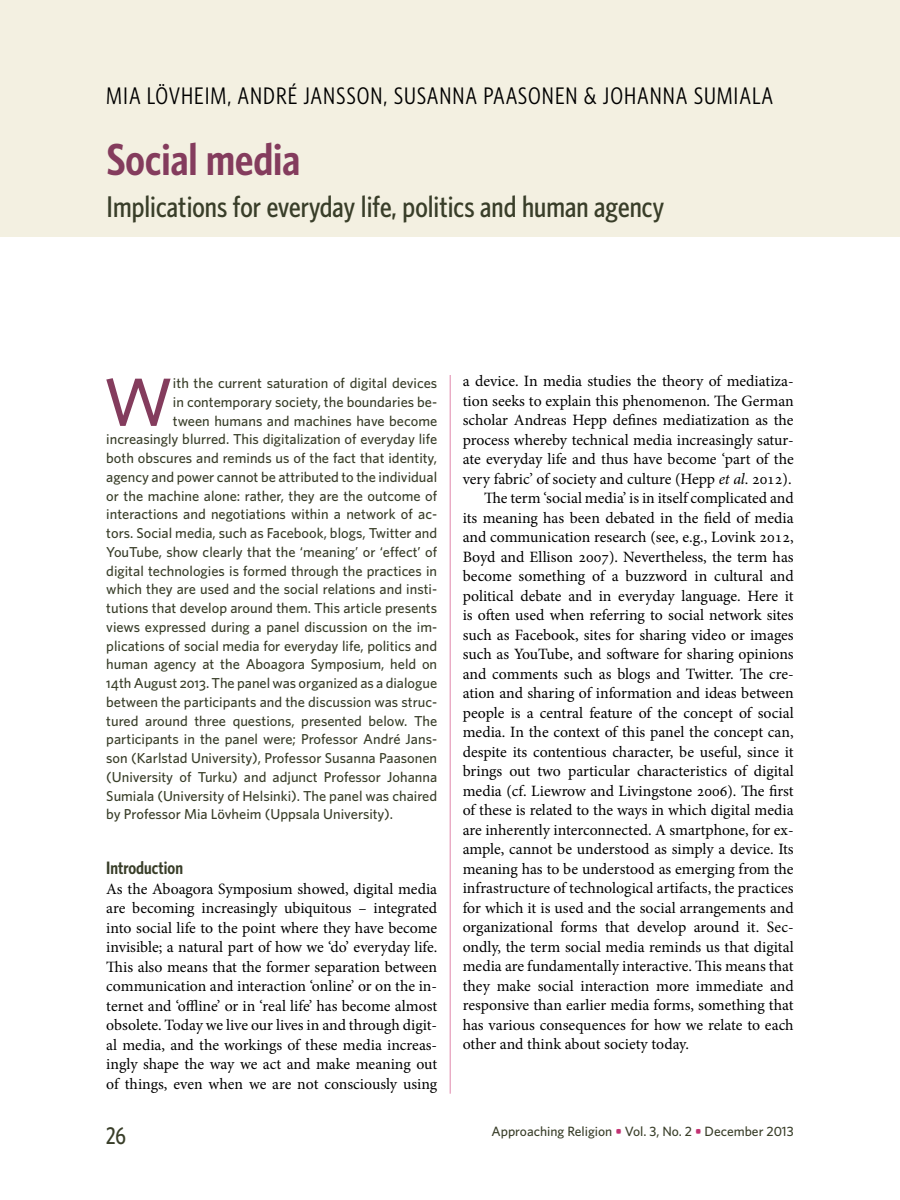
<style>
.page{position:relative;width:900px;height:1200px;background:#fff}
.page>*{position:absolute;margin:0;border:0;box-sizing:border-box;transform-origin:0 0}
.t1{font:500 68.25px "Whitney";color:#843c5d}
.t2{font:600 45px "Whitney Condensed";color:#843c5d}
.t3{font:500 30px "Whitney Condensed";color:#393e29}
.t4{font:24px "Whitney Condensed";letter-spacing:.04em;color:#000}
.t5{font:500 24px "Whitney Condensed";color:#393e29}
.t6{font:600 18px "Whitney Condensed";color:#393e29}
.t7{font:15.75px/19.5px "Minion Pro";color:#000;text-align:justify}
.t8{font:500 14.4px "Whitney";color:#393e29}
.t9{font:500 13.5px "Whitney";color:#393e29}
.s1{font-family:"Whitney Medium SC";font-weight:400}
.s2{font-style:italic}
.s3{font-weight:700;color:#c23272}
</style>
<div class="page">
<hr style="left:450px;top:375px;width:1px;height:719px;background:#e087ac">
<div style="left:0;top:0;width:900px;height:237px;background:#f3f0e1"></div>
<h3 class="t4" style="left:106px;top:82px;width:668px">MIA LÖVHEIM, ANDRÉ JANSSON, SUSANNA PAASONEN &amp; JOHANNA SUMIALA</h3>
<h2 class="t2" style="left:106px;top:131px;width:195px">Social media</h2>
<h3 class="t3" style="left:106px;top:188px;width:559px">Implications for everyday life, politics and human agency</h3>
<h1 class="t1" style="left:104px;top:357px;width:71px">W</h1>
<p class="t8" style="left:173px;top:374px;width:266px">ith the current saturation of digital devices</p>
<p class="t8" style="left:173px;top:392px;width:266px">in contemporary society, the boundaries be-</p>
<p class="t8" style="left:173px;top:411px;width:266px">tween humans and machines have become</p>
<p class="t8" style="left:106px;top:430px;width:332px">increasingly blurred. This digitalization of everyday life</p>
<p class="t8" style="left:106px;top:449px;width:332px">both obscures and reminds us of the fact that identity,</p>
<p class="t8" style="left:106px;top:467px;width:332px">agency and power cannot be attributed to the individual</p>
<p class="t8" style="left:106px;top:486px;width:332px">or the machine alone: rather, they are the outcome of</p>
<p class="t8" style="left:106px;top:505px;width:332px">interactions and negotiations within a network of ac-</p>
<p class="t8" style="left:106px;top:524px;width:332px">tors. Social media, such as Facebook, blogs, Twitter and</p>
<p class="t8" style="left:106px;top:542px;width:332px">YouTube, show clearly that the ‘meaning’ or ‘effect’ of</p>
<p class="t8" style="left:106px;top:561px;width:332px">digital technologies is formed through the practices in</p>
<p class="t8" style="left:106px;top:580px;width:332px">which they are used and the social relations and insti-</p>
<p class="t8" style="left:106px;top:599px;width:332px">tutions that develop around them. This article presents</p>
<p class="t8" style="left:106px;top:617px;width:332px">views expressed during a panel discussion on the im-</p>
<p class="t8" style="left:106px;top:636px;width:332px">plications of social media for everyday life, politics and</p>
<p class="t8" style="left:106px;top:655px;width:332px">human agency at the Aboagora Symposium, held on</p>
<p class="t8" style="left:106px;top:674px;width:332px"><span class="s1">14</span>th August <span class="s1">2013</span>. The panel was organized as a dialogue</p>
<p class="t8" style="left:106px;top:692px;width:332px">between the participants and the discussion was struc-</p>
<p class="t8" style="left:106px;top:711px;width:332px">tured around three questions, presented below. The</p>
<p class="t8" style="left:106px;top:730px;width:332px">participants in the panel were; Professor André Jans-</p>
<p class="t8" style="left:106px;top:749px;width:332px">son (Karlstad University), Professor Susanna Paasonen</p>
<p class="t8" style="left:106px;top:767px;width:332px">(University of Turku) and adjunct Professor Johanna</p>
<p class="t8" style="left:106px;top:786px;width:332px">Sumiala (University of Helsinki). The panel was chaired</p>
<p class="t8" style="left:106px;top:805px;width:288px">by Professor Mia Lövheim (Uppsala University).</p>
<p class="t6" style="left:106px;top:857px;width:78px">Introduction</p>
<p class="t7" style="left:106px;top:879px;width:333px">As the Aboagora Symposium showed, digital media are becoming increasingly ubiquitous – integrated into social life to the point where they have become invisible; a natural part of how we ‘do’ everyday life.<br>This also means that the former separation between communication and interaction ‘online’ or on the in&shy;ternet and ‘offline’ or in ‘real life’ has become almost obsolete. Today we live our lives in and through digit&shy;al media, and the workings of these media increas&shy;ingly shape the way we act and make meaning out of things, even when we are not consciously using</p>
<p class="t7" style="left:463px;top:372px;width:332px">a device. In media studies the theory of mediatiza-</p>
<p class="t7" style="left:463px;top:391px;width:332px">tion seeks to explain this phenomenon. The German</p>
<p class="t7" style="left:463px;top:411px;width:332px">scholar Andreas Hepp defines mediatization as the</p>
<p class="t7" style="left:463px;top:430px;width:332px">process whereby technical media increasingly satur-</p>
<p class="t7" style="left:463px;top:450px;width:332px">ate everyday life and thus have become ‘part of the</p>
<p class="t7" style="left:463px;top:469px;width:330px">very fabric’ of society and culture (Hepp <span class="s2">et al</span>. 2012).</p>
<p class="t7" style="left:484px;top:489px;width:311px">The term ‘social media’ is in itself complicated and</p>
<p class="t7" style="left:463px;top:508px;width:332px">its meaning has been debated in the field of media</p>
<p class="t7" style="left:463px;top:528px;width:332px">and communication research (see, e.g., Lovink 2012,</p>
<p class="t7" style="left:463px;top:547px;width:332px">Boyd and Ellison 2007). Nevertheless, the term has</p>
<p class="t7" style="left:463px;top:567px;width:332px">become something of a buzzword in cultural and</p>
<p class="t7" style="left:463px;top:586px;width:332px">political debate and in everyday language. Here it</p>
<p class="t7" style="left:463px;top:606px;width:332px">is often used when referring to social network sites</p>
<p class="t7" style="left:463px;top:625px;width:332px">such as Facebook, sites for sharing video or images</p>
<p class="t7" style="left:463px;top:645px;width:332px">such as YouTube, and software for sharing opinions</p>
<p class="t7" style="left:463px;top:664px;width:332px">and comments such as blogs and Twitter. The cre-</p>
<p class="t7" style="left:463px;top:684px;width:332px">ation and sharing of information and ideas between</p>
<p class="t7" style="left:463px;top:703px;width:332px">people is a central feature of the concept of social</p>
<p class="t7" style="left:463px;top:723px;width:332px">media. In the context of this panel the concept can,</p>
<p class="t7" style="left:463px;top:742px;width:332px">despite its contentious character, be useful, since it</p>
<p class="t7" style="left:463px;top:762px;width:332px">brings out two particular characteristics of digital</p>
<p class="t7" style="left:463px;top:781px;width:332px">media (cf. Liewrow and Livingstone 2006). The first</p>
<p class="t7" style="left:463px;top:801px;width:332px">of these is related to the ways in which digital media</p>
<p class="t7" style="left:463px;top:820px;width:332px">are inherently interconnected. A smartphone, for ex-</p>
<p class="t7" style="left:463px;top:840px;width:332px">ample, cannot be understood as simply a device. Its</p>
<p class="t7" style="left:463px;top:859px;width:332px">meaning has to be understood as emerging from the</p>
<p class="t7" style="left:463px;top:879px;width:332px">infrastructure of technological artifacts, the practices</p>
<p class="t7" style="left:463px;top:898px;width:332px">for which it is used and the social arrangements and</p>
<p class="t7" style="left:463px;top:918px;width:332px">organizational forms that develop around it. Sec-</p>
<p class="t7" style="left:463px;top:937px;width:333px">ondly, the term social media reminds us that digital</p>
<p class="t7" style="left:463px;top:957px;width:332px">media are fundamentally interactive. This means that</p>
<p class="t7" style="left:463px;top:976px;width:332px">they make social interaction more immediate and</p>
<p class="t7" style="left:463px;top:996px;width:332px">responsive than earlier media forms, something that</p>
<p class="t7" style="left:463px;top:1015px;width:332px">has various consequences for how we relate to each</p>
<p class="t7" style="left:463px;top:1035px;width:228px">other and think about society today.</p>
<h3 class="t5" style="left:106px;top:1121px;width:21px">26</h3>
<p class="t9" style="left:491px;top:1122px;width:304px">Approaching Religion <span class="s3">•</span> Vol. 3, No. 2 <span class="s3">•</span> December 2013</p>
</div>
